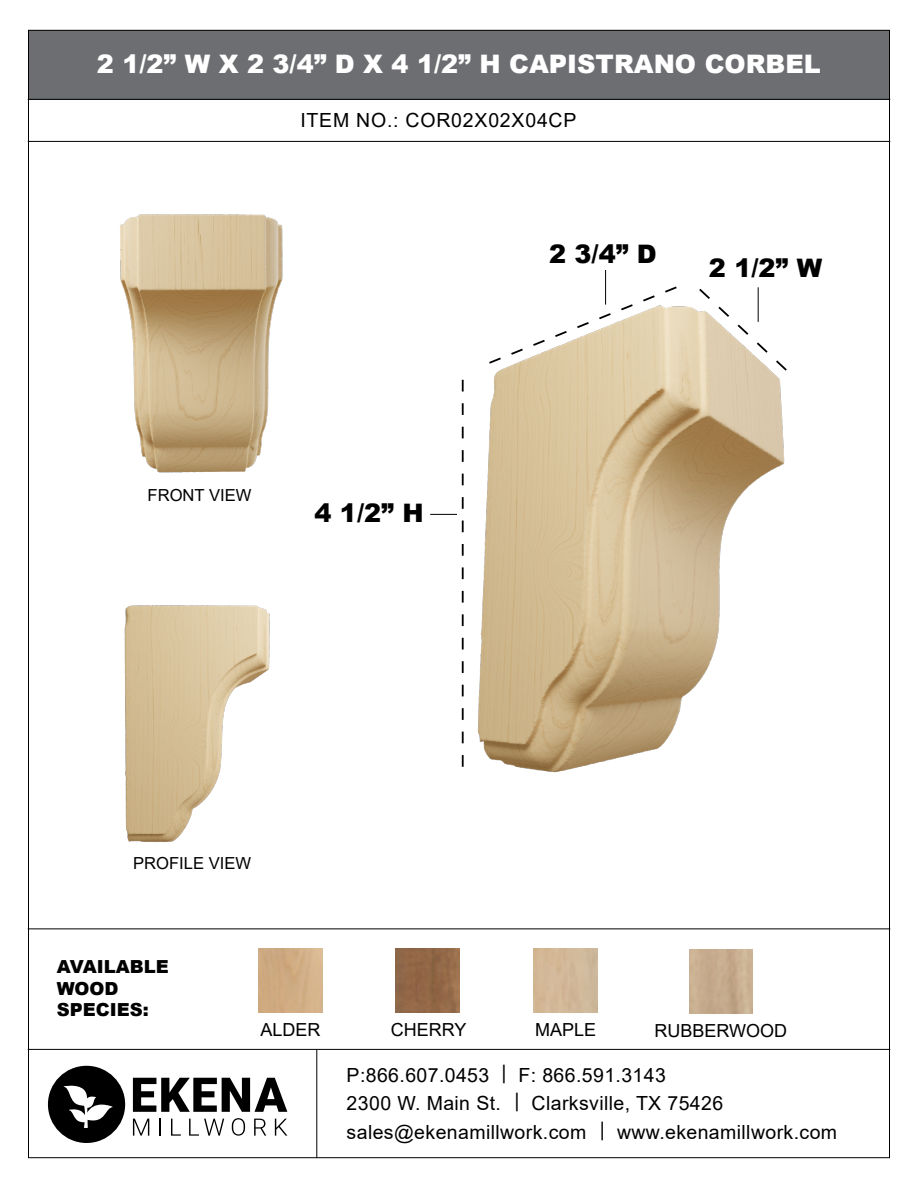
<style>
.page{position:relative;width:918px;height:1188px;background:#fff}
.page>*{position:absolute;margin:0;border:0;box-sizing:border-box;transform-origin:0 0}
.t1{font:900 25.5px "Arial";color:#fff}
.t2{font:900 25.5px "Arial";color:#000}
.t3{font:19.5px/28.5px "Arial";letter-spacing:.02em;color:#000}
.t4{font:19.5px "Arial";letter-spacing:.04em;color:#000}
.t5{font:18px "Arial";color:#000}
.t6{font:900 18px/21.6px "Arial";color:#000}
.t7{font:16.65px "Arial";color:#000}
</style>
<div class="page">
<div style="left:28px;top:30px;width:862px;height:70px;background:#6d6e71"></div>
<svg style="left:48px;top:1066px;width:77px;height:77px"></svg>
<svg style="left:133px;top:1078px;width:154px;height:34px"></svg>
<svg style="left:133px;top:1119px;width:16px;height:17px"></svg>
<svg style="left:159px;top:1119px;width:2px;height:17px"></svg>
<svg style="left:171px;top:1119px;width:10px;height:17px"></svg>
<svg style="left:189px;top:1119px;width:35px;height:17px"></svg>
<svg style="left:232px;top:1118px;width:13px;height:18px"></svg>
<svg style="left:254px;top:1119px;width:12px;height:17px"></svg>
<svg style="left:275px;top:1119px;width:12px;height:17px"></svg>
<hr style="left:28px;top:1049px;width:862px;height:1px;background:#000">
<hr style="left:28px;top:928px;width:862px;height:1px;background:#000">
<hr style="left:28px;top:141px;width:862px;height:1px;background:#000">
<hr style="left:28px;top:99px;width:862px;height:1px;background:#000">
<hr style="left:316px;top:1050px;width:1px;height:108px;background:#000">
<img style="left:396px;top:948px;width:64px;height:64px">
<img style="left:120px;top:214px;width:163px;height:259px">
<img style="left:124px;top:605px;width:146px;height:237px">
<img style="left:462px;top:277px;width:428px;height:511px">
<svg style="left:487px;top:285px;width:192px;height:80px"></svg>
<svg style="left:697px;top:287px;width:92px;height:86px"></svg>
<svg style="left:430px;top:380px;width:34px;height:387px"></svg>
<hr style="left:605px;top:270px;width:1px;height:35px;background:#000">
<hr style="left:758px;top:287px;width:1px;height:35px;background:#000">
<h1 class="t1" style="left:97px;top:45px;width:725px">2 1/2” W X 2 3/4” D X 4 1/2” H CAPISTRANO CORBEL</h1>
<p class="t4" style="left:300px;top:107px;width:278px">ITEM NO.: COR02X02X04CP</p>
<h1 class="t2" style="left:549px;top:235px;width:109px">2 3/4” D</h1>
<h1 class="t2" style="left:709px;top:250px;width:115px">2 1/2” W</h1>
<p class="t7" style="left:148px;top:484px;width:105px">FRONT VIEW</p>
<h1 class="t2" style="left:314px;top:495px;width:111px">4 1/2” H</h1>
<p class="t7" style="left:133px;top:852px;width:120px">PROFILE VIEW</p>
<p class="t6" style="left:57px;top:955px;width:114px">AVAILABLE<br>WOOD<br>SPECIES:</p>
<p class="t5" style="left:260px;top:1017px;width:62px">ALDER</p>
<p class="t5" style="left:391px;top:1017px;width:77px">CHERRY</p>
<p class="t5" style="left:535px;top:1017px;width:63px">MAPLE</p>
<p class="t5" style="left:655px;top:1018px;width:134px">RUBBERWOOD</p>
<p class="t3" style="left:347px;top:1061px;width:492px">P:866.607.0453 | F: 866.591.3143<br>2300 W. Main St. | Clarksville, TX 75426 sales@ekenamillwork.com | www.ekenamillwork.com</p>
</div>
